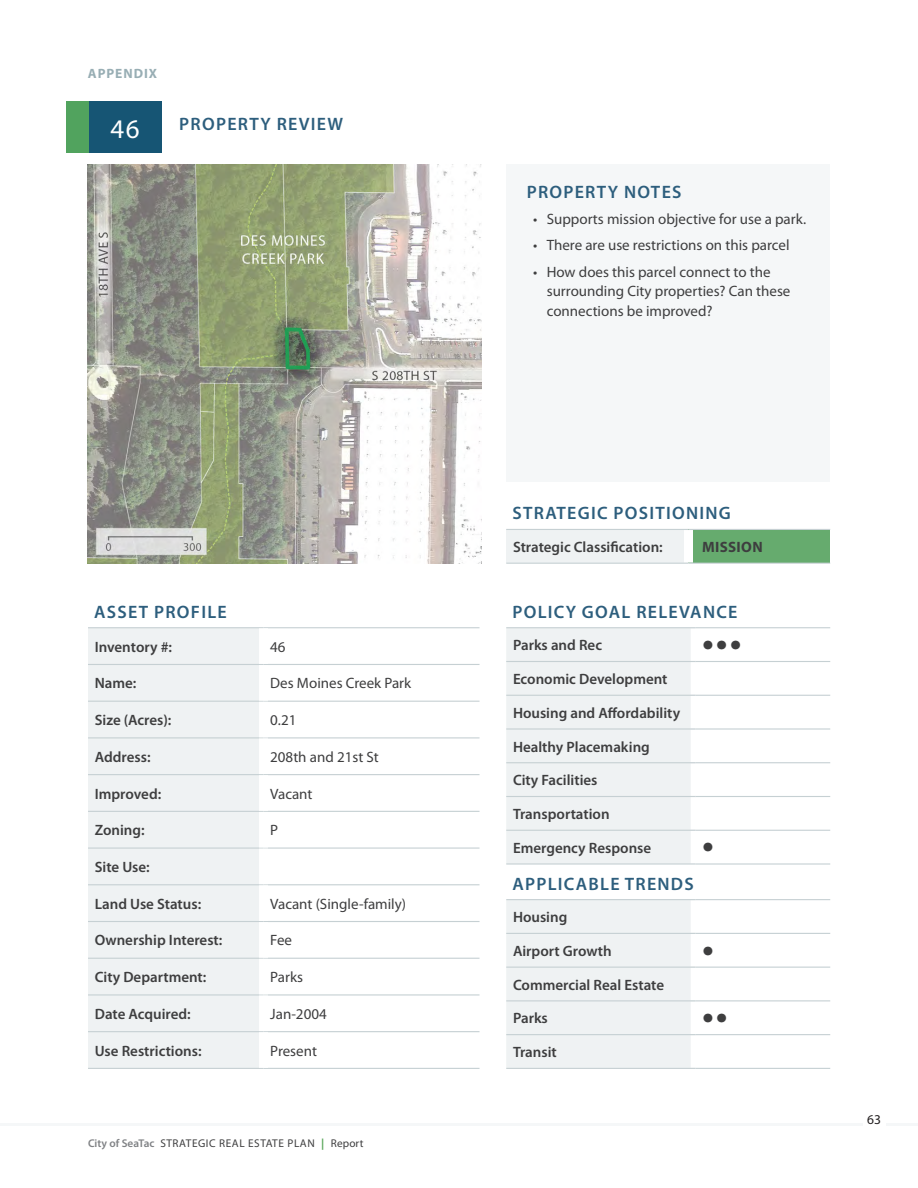
<style>
.page{position:relative;width:918px;height:1188px;background:#fff}
.page>*{position:absolute;margin:0;border:0;box-sizing:border-box;transform-origin:0 0}
.Body_Text{font:42px "Myriad Pro";color:#3e3e3f}
.Header_1{font:27px "Myriad Pro";color:#fff}
.Header_1-2{font:600 18px "Myriad Pro";letter-spacing:.07em;color:#2d5e7d}
.Body_Text-2{font:600 15px "Myriad Pro";color:#3e3e3f}
.Body_Text-3{font:15px/19.5px "Myriad Pro";color:#3e3e3f}
.Body_Text-4{font:700 15px "Myriad Pro";color:#3e3e3f}
.t1{font:700 13.5px "Myriad Pro";color:#98aeb4}
.t2{font:13.5px "Myriad Pro";color:#231f20}
.t3{font:11.25px "Myriad Pro";letter-spacing:.05em;color:#3e3e3f}
.s1{font-weight:600;color:#808285}
.s2{font-weight:700;color:#5aa75b}
</style>
<div class="page">
<hr style="left:0;top:1123px;width:918px;height:3px;background:#f5f7f8">
<div style="left:863px;top:1111px;width:22px;height:19px;background:#fff"></div>
<img style="left:88px;top:164px;width:394px;height:400px">
<div style="left:88px;top:102px;width:74px;height:51px;background:#165574"></div>
<div style="left:66px;top:102px;width:22px;height:51px;background:#51a35e"></div>
<div style="left:506px;top:164px;width:324px;height:318px;background:#f5f7f8"></div>
<div style="left:88px;top:628px;width:171px;height:440px;background:#eff2f3"></div>
<svg style="left:268px;top:628px;width:212px;height:440px"></svg>
<hr style="left:88px;top:627px;width:176px;height:1px;background:#c6d0d3">
<hr style="left:264px;top:627px;width:216px;height:1px;background:#c6d0d3">
<hr style="left:88px;top:664px;width:176px;height:1px;background:#c6d0d3">
<hr style="left:264px;top:664px;width:216px;height:1px;background:#c6d0d3">
<hr style="left:88px;top:701px;width:176px;height:1px;background:#c6d0d3">
<hr style="left:264px;top:701px;width:216px;height:1px;background:#c6d0d3">
<hr style="left:88px;top:737px;width:176px;height:1px;background:#c6d0d3">
<hr style="left:264px;top:737px;width:216px;height:1px;background:#c6d0d3">
<hr style="left:88px;top:774px;width:176px;height:1px;background:#c6d0d3">
<hr style="left:264px;top:774px;width:216px;height:1px;background:#c6d0d3">
<hr style="left:88px;top:811px;width:176px;height:1px;background:#c6d0d3">
<hr style="left:264px;top:811px;width:216px;height:1px;background:#c6d0d3">
<hr style="left:88px;top:848px;width:176px;height:1px;background:#c6d0d3">
<hr style="left:264px;top:848px;width:216px;height:1px;background:#c6d0d3">
<hr style="left:88px;top:884px;width:176px;height:1px;background:#c6d0d3">
<hr style="left:264px;top:884px;width:216px;height:1px;background:#c6d0d3">
<hr style="left:88px;top:921px;width:176px;height:1px;background:#c6d0d3">
<hr style="left:264px;top:921px;width:216px;height:1px;background:#c6d0d3">
<hr style="left:88px;top:958px;width:176px;height:1px;background:#c6d0d3">
<hr style="left:264px;top:958px;width:216px;height:1px;background:#c6d0d3">
<hr style="left:88px;top:994px;width:176px;height:2px;background:#c6d0d3">
<hr style="left:264px;top:994px;width:216px;height:2px;background:#c6d0d3">
<hr style="left:88px;top:1031px;width:176px;height:1px;background:#c6d0d3">
<hr style="left:264px;top:1031px;width:216px;height:1px;background:#c6d0d3">
<hr style="left:88px;top:1068px;width:176px;height:1px;background:#c6d0d3">
<hr style="left:264px;top:1068px;width:216px;height:1px;background:#c6d0d3">
<div style="left:506px;top:628px;width:185px;height:235px;background:#eff2f3"></div>
<svg style="left:700px;top:628px;width:130px;height:202px"></svg>
<hr style="left:506px;top:661px;width:189px;height:1px;background:#c6d0d3">
<hr style="left:695px;top:661px;width:135px;height:1px;background:#c6d0d3">
<hr style="left:506px;top:695px;width:189px;height:1px;background:#c6d0d3">
<hr style="left:695px;top:695px;width:135px;height:1px;background:#c6d0d3">
<hr style="left:506px;top:728px;width:189px;height:2px;background:#c6d0d3">
<hr style="left:695px;top:728px;width:135px;height:2px;background:#c6d0d3">
<hr style="left:506px;top:762px;width:189px;height:1px;background:#c6d0d3">
<hr style="left:695px;top:762px;width:135px;height:1px;background:#c6d0d3">
<hr style="left:506px;top:796px;width:189px;height:1px;background:#c6d0d3">
<hr style="left:695px;top:796px;width:135px;height:1px;background:#c6d0d3">
<hr style="left:506px;top:830px;width:189px;height:1px;background:#c6d0d3">
<hr style="left:695px;top:830px;width:135px;height:1px;background:#c6d0d3">
<hr style="left:506px;top:863px;width:189px;height:2px;background:#c6d0d3">
<hr style="left:695px;top:863px;width:135px;height:2px;background:#c6d0d3">
<hr style="left:506px;top:627px;width:189px;height:1px;background:#c6d0d3">
<hr style="left:695px;top:627px;width:135px;height:1px;background:#c6d0d3">
<svg style="left:506px;top:900px;width:324px;height:168px"></svg>
<div style="left:691px;top:900px;width:9px;height:33px;background:#fff"></div>
<div style="left:691px;top:934px;width:9px;height:33px;background:#fff"></div>
<div style="left:691px;top:968px;width:9px;height:32px;background:#fff"></div>
<div style="left:691px;top:1001px;width:9px;height:33px;background:#fff"></div>
<div style="left:691px;top:1035px;width:9px;height:33px;background:#fff"></div>
<hr style="left:506px;top:933px;width:189px;height:1px;background:#c6d0d3">
<hr style="left:695px;top:933px;width:135px;height:1px;background:#c6d0d3">
<hr style="left:506px;top:967px;width:189px;height:1px;background:#c6d0d3">
<hr style="left:695px;top:967px;width:135px;height:1px;background:#c6d0d3">
<hr style="left:506px;top:1000px;width:189px;height:1px;background:#c6d0d3">
<hr style="left:695px;top:1000px;width:135px;height:1px;background:#c6d0d3">
<hr style="left:506px;top:1034px;width:189px;height:1px;background:#c6d0d3">
<hr style="left:695px;top:1034px;width:135px;height:1px;background:#c6d0d3">
<hr style="left:506px;top:1068px;width:189px;height:1px;background:#c6d0d3">
<hr style="left:695px;top:1068px;width:135px;height:1px;background:#c6d0d3">
<hr style="left:506px;top:899px;width:189px;height:1px;background:#c6d0d3">
<hr style="left:695px;top:899px;width:135px;height:1px;background:#c6d0d3">
<div style="left:506px;top:529px;width:182px;height:34px;background:#eff2f3"></div>
<div style="left:688px;top:529px;width:142px;height:34px;background:#66ab6e"></div>
<div style="left:684px;top:530px;width:9px;height:33px;background:#fff"></div>
<hr style="left:506px;top:563px;width:182px;height:1px;background:#c6d0d3">
<hr style="left:688px;top:563px;width:142px;height:1px;background:#c6d0d3">
<hr style="left:506px;top:529px;width:182px;height:1px;background:#c6d0d3">
<hr style="left:688px;top:529px;width:142px;height:1px;background:#c6d0d3">
<p class="t1" style="left:88px;top:64px;width:10px">APPE</p>
<p class="t1" style="left:123px;top:64px;width:35px">NDIX</p>
<p class="Header_1" style="left:110px;top:112px;width:31px">46</p>
<p class="Header_1-2" style="left:179px;top:112px;width:166px">PROPERTY REVIEW</p>
<p class="Header_1-2" style="left:94px;top:600px;width:134px">ASSET PROFILE</p>
<p class="Body_Text-2" style="left:95px;top:637px;width:79px">Inventory #:</p>
<p class="Body_Text-3" style="left:270px;top:637px;width:17px">46</p>
<p class="Body_Text-2" style="left:95px;top:674px;width:43px">Name:</p>
<p class="Body_Text-3" style="left:270px;top:673px;width:143px">Des Moines Creek Park</p>
<p class="Body_Text-2" style="left:95px;top:711px;width:78px">Size (Acres):</p>
<p class="Body_Text-3" style="left:270px;top:710px;width:28px">0.21</p>
<p class="Body_Text-2" style="left:95px;top:747px;width:57px">Address:</p>
<p class="Body_Text-3" style="left:270px;top:747px;width:110px">208th and 21st St</p>
<p class="Body_Text-2" style="left:95px;top:784px;width:68px">Improved:</p>
<p class="Body_Text-3" style="left:270px;top:784px;width:44px">Vacant</p>
<p class="Body_Text-2" style="left:95px;top:821px;width:51px">Zoning:</p>
<p class="Body_Text-3" style="left:270px;top:820px;width:9px">P</p>
<p class="Body_Text-2" style="left:95px;top:857px;width:57px">Site Use:</p>
<p class="Body_Text-2" style="left:95px;top:894px;width:108px">Land Use Status:</p>
<p class="Body_Text-3" style="left:270px;top:894px;width:137px">Vacant (Single-family)</p>
<p class="Body_Text-2" style="left:95px;top:931px;width:129px">Ownership Interest:</p>
<p class="Body_Text-3" style="left:270px;top:930px;width:23px">Fee</p>
<p class="Body_Text-2" style="left:95px;top:968px;width:113px">City Department:</p>
<p class="Body_Text-3" style="left:270px;top:967px;width:34px">Parks</p>
<p class="Body_Text-2" style="left:95px;top:1004px;width:98px">Date Acquired:</p>
<p class="Body_Text-3" style="left:270px;top:1004px;width:58px">Jan-2004</p>
<p class="Body_Text-2" style="left:95px;top:1041px;width:108px">Use Restrictions:</p>
<p class="Body_Text-3" style="left:270px;top:1041px;width:48px">Present</p>
<p class="t3" style="left:88px;top:1136px;width:277px"><span class="s1">City of SeaTac</span> STRATEGIC REAL ESTATE PLAN <span class="s2">|</span> Report</p>
<p class="Header_1-2" style="left:527px;top:180px;width:156px">PROPERTY NOTES</p>
<p class="Body_Text-3" style="left:533px;top:209px;width:274px">• Supports mission objective for use a park.</p>
<p class="Body_Text-3" style="left:533px;top:235px;width:258px">• There are use restrictions on this parcel</p>
<p class="Body_Text-3" style="left:547px;top:262px;width:245px;text-indent:-14px">• How does this parcel connect to the surrounding City properties? Can these connections be improved?</p>
<p class="Header_1-2" style="left:512px;top:502px;width:220px">STRATEGIC POSITIONING</p>
<p class="Body_Text-2" style="left:513px;top:537px;width:151px">Strategic Classification:</p>
<p class="Body_Text-4" style="left:702px;top:537px;width:44px">MISSION</p>
<p class="Header_1-2" style="left:512px;top:600px;width:227px">POLICY GOAL RELEVANCE</p>
<p class="Body_Text-2" style="left:513px;top:636px;width:91px">Parks and Rec</p>
<p class="Body_Text" style="left:702px;top:616px;width:41px">•••</p>
<p class="Body_Text-2" style="left:513px;top:669px;width:156px">Economic Development</p>
<p class="Body_Text-2" style="left:513px;top:703px;width:169px">Housing and Affordability</p>
<p class="Body_Text-2" style="left:513px;top:737px;width:138px">Healthy Placemaking</p>
<p class="Body_Text-2" style="left:513px;top:771px;width:86px">City Facilities</p>
<p class="Body_Text-2" style="left:513px;top:804px;width:98px">Transportation</p>
<p class="Body_Text-2" style="left:513px;top:838px;width:140px">Emergency Response</p>
<p class="Body_Text" style="left:702px;top:818px;width:13px">•</p>
<p class="Header_1-2" style="left:512px;top:872px;width:183px">APPLICABLE TRENDS</p>
<p class="Body_Text-2" style="left:513px;top:908px;width:56px">Housing</p>
<p class="Body_Text-2" style="left:513px;top:941px;width:100px">Airport Growth</p>
<p class="Body_Text" style="left:702px;top:922px;width:13px">•</p>
<p class="Body_Text-2" style="left:513px;top:975px;width:153px">Commercial Real Estate</p>
<p class="Body_Text-2" style="left:513px;top:1009px;width:36px">Parks</p>
<p class="Body_Text" style="left:702px;top:989px;width:27px">••</p>
<p class="Body_Text-2" style="left:513px;top:1043px;width:45px">Transit</p>
<p class="t2" style="left:867px;top:1111px;width:15px">63</p>
</div>
